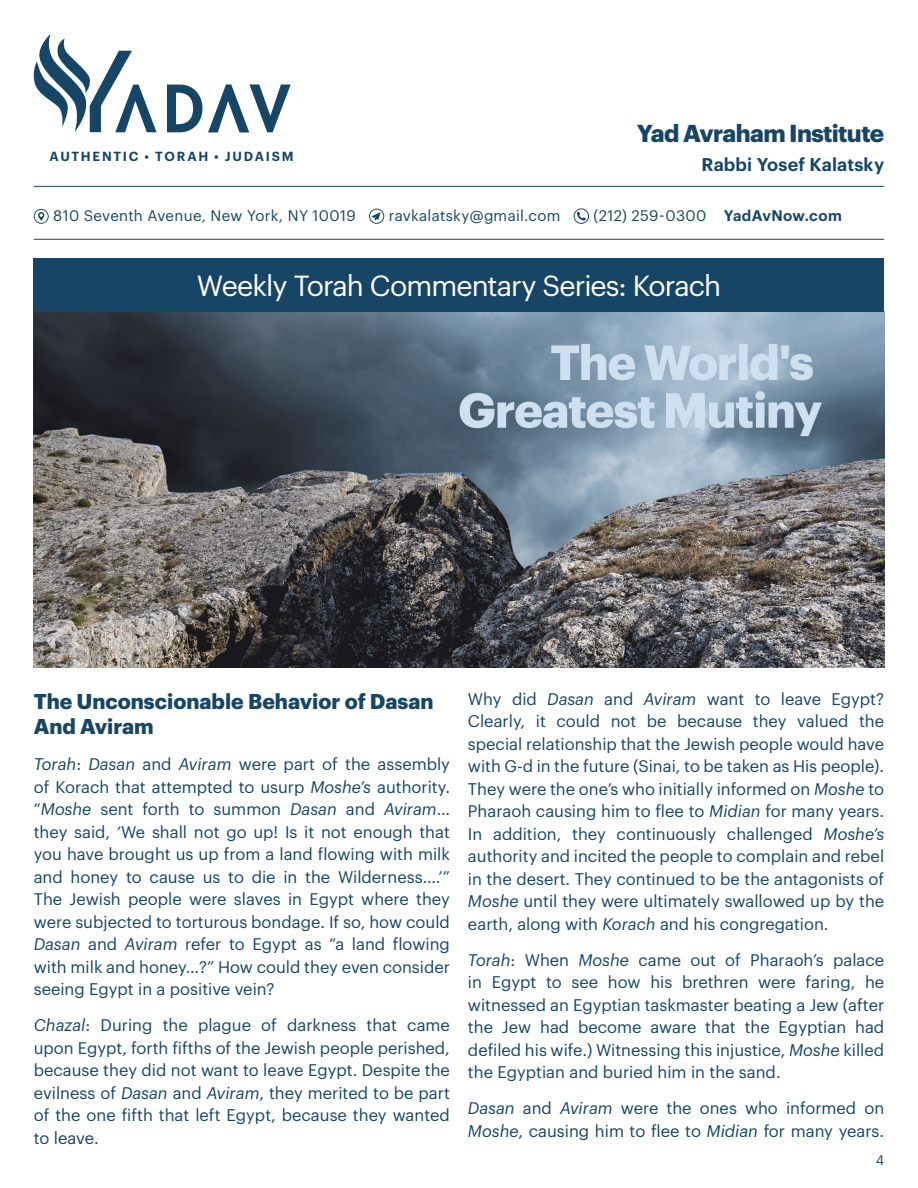
<style>
.page{position:relative;width:918px;height:1188px;background:#fff}
.page>*{position:absolute;margin:0;border:0;box-sizing:border-box;transform-origin:0 0}
.t1{font:28.5px "Graphik";letter-spacing:-.035em;color:#fff}
.t2{font:700 24px "Graphik";letter-spacing:-.025em;color:#174566}
.t3{font:700 21px/25.5px "Graphik";color:#174566}
.t4{font:600 18px "Graphik";letter-spacing:.01em;color:#174566}
.t5{font:16.5px/22.5px "Graphik";color:#174566;text-align:justify}
.t6{font:15px "Graphik";letter-spacing:.02em;color:#174566}
.t7{font:13.5px "Graphik";color:#174566}
.t8{font:600 12.9px "Graphik";letter-spacing:.135em;color:#174566}
.s1{font-weight:600}
.s2{font-style:italic}
</style>
<div class="page">
<img style="left:34px;top:312px;width:850px;height:356px">
<svg style="left:167px;top:85px;width:35px;height:47px"></svg>
<svg style="left:208px;top:84px;width:83px;height:48px"></svg>
<svg style="left:33px;top:34px;width:124px;height:98px"></svg>
<div style="left:34px;top:258px;width:850px;height:54px;background:#174566"></div>
<svg style="left:34px;top:209px;width:15px;height:15px"></svg>
<svg style="left:369px;top:209px;width:15px;height:15px"></svg>
<svg style="left:574px;top:208px;width:15px;height:16px"></svg>
<hr style="left:34px;top:186px;width:850px;height:1px;background:#174566">
<hr style="left:34px;top:239px;width:850px;height:1px;background:#174566">
<p class="t8" style="left:50px;top:146px;width:245px">AUTHENTIC • TORAH • JUDAISM</p>
<h2 class="t2" style="left:637px;top:115px;width:249px">Yad Avraham Institute</h2>
<p class="t4" style="left:702px;top:151px;width:184px">Rabbi Yosef Kalatsky</p>
<p class="t6" style="left:53px;top:204px;width:304px">810 Seventh Avenue, New York, NY 10019</p>
<p class="t6" style="left:389px;top:204px;width:173px">ravkalatsky@gmail.com</p>
<p class="t6" style="left:594px;top:204px;width:250px">(212) 259-0300 <span class="s1">YadAvNow.com</span></p>
<h1 class="t1" style="left:197px;top:265px;width:526px">Weekly Torah Commentary Series: Korach</h1>
<p class="t3" style="left:34px;top:686px;width:401px">The Unconscionable Behavior of Dasan<br>And Aviram</p>
<p class="t5" style="left:34px;top:751px;width:418px"><span class="s2">Torah</span>: <span class="s2">Dasan</span> and <span class="s2">Aviram</span> were part of the assembly of Korach that attempted to usurp <span class="s2">Moshe’s</span> authority. “<span class="s2">Moshe</span> sent forth to summon <span class="s2">Dasan</span> and <span class="s2">Aviram</span>… they said, ‘We shall not go up! Is it not enough that you have brought us up from a land flowing with milk and honey to cause us to die in the Wilderness….’” The Jewish people were slaves in Egypt where they were subjected to torturous bondage. If so, how could <span class="s2">Dasan</span> and <span class="s2">Aviram</span> refer to Egypt as “a land flowing with milk and honey…?” How could they even consider seeing Egypt in a positive vein?</p>
<p class="t5" style="left:34px;top:1012px;width:418px"><span class="s2">Chazal</span>: During the plague of darkness that came upon Egypt, forth fifths of the Jewish people perished, because they did not want to leave Egypt. Despite the evilness of <span class="s2">Dasan</span> and <span class="s2">Aviram</span>, they merited to be part of the one fifth that left Egypt, because they wanted to leave.</p>
<p class="t5" style="left:468px;top:686px;width:418px">Why did <span class="s2">Dasan</span> and <span class="s2">Aviram</span> want to leave Egypt?<br>Clearly, it could not be because they valued the special relationship that the Jewish people would have with G-d in the future (Sinai, to be taken as His people).<br>They were the one’s who initially informed on <span class="s2">Moshe</span> to Pharaoh causing him to flee to <span class="s2">Midian</span> for many years.<br>In addition, they continuously challenged <span class="s2">Moshe’s </span>authority and incited the people to complain and rebel in the desert. They continued to be the antagonists of <span class="s2">Moshe</span> until they were ultimately swallowed up by the earth, along with <span class="s2">Korach</span> and his congregation.</p>
<p class="t5" style="left:468px;top:947px;width:418px"><span class="s2">Torah</span>: When <span class="s2">Moshe</span> came out of Pharaoh’s palace in Egypt to see how his brethren were faring, he witnessed an Egyptian taskmaster beating a Jew (after the Jew had become aware that the Egyptian had defiled his wife.) Witnessing this injustice, <span class="s2">Moshe</span> killed the Egyptian and buried him in the sand.</p>
<p class="t5" style="left:468px;top:1096px;width:418px"><span class="s2">Dasan</span> and <span class="s2">Aviram</span> were the ones who informed on<br><span class="s2">Moshe</span>, causing him to flee to <span class="s2">Midian</span> for many years.</p>
<p class="t7" style="left:876px;top:1150px;width:10px">4</p>
</div>
